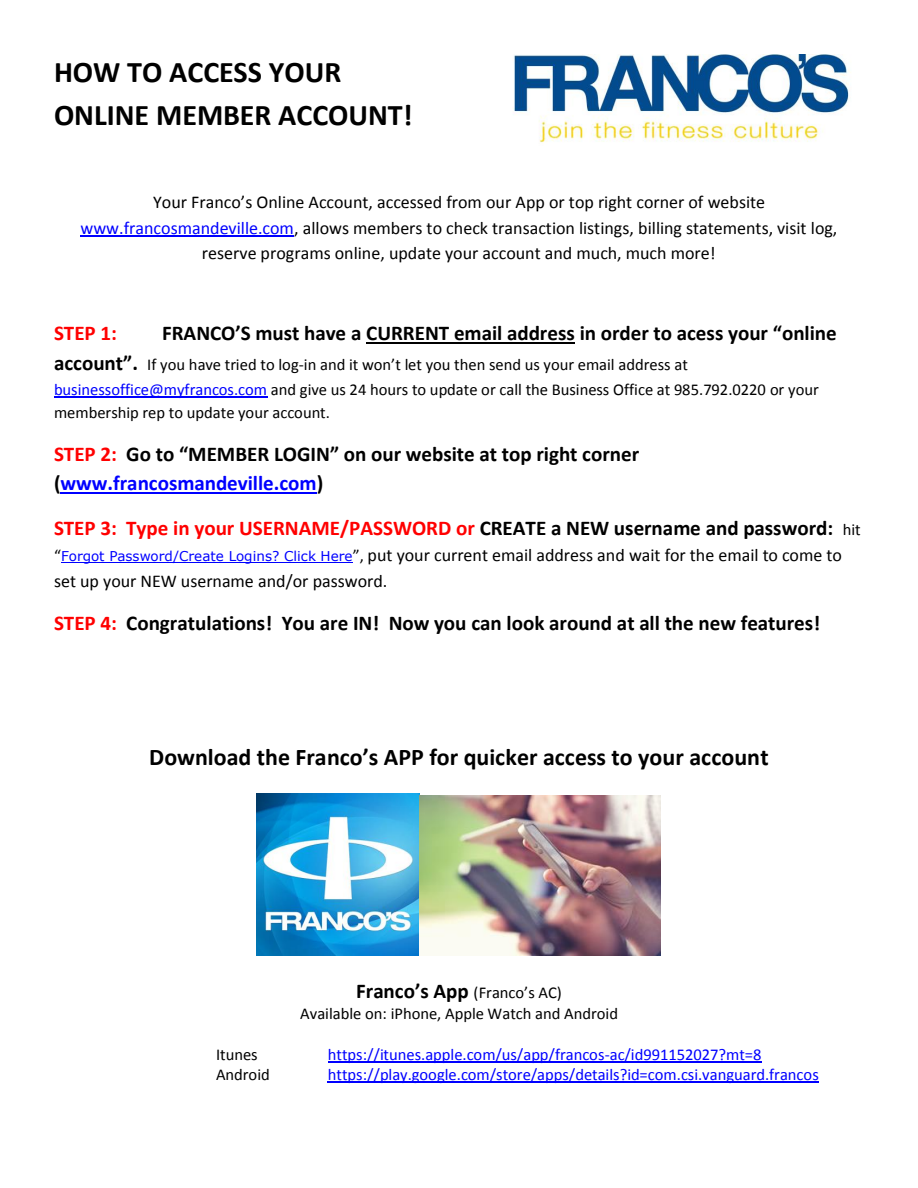
<style>
.page{position:relative;width:918px;height:1188px;background:#fff}
.page>*{position:absolute;margin:0;border:0;box-sizing:border-box;transform-origin:0 0}
.t1{font:700 30px/42.3px "Calibri";color:#000}
.t2{font:700 24px "Calibri";color:#000}
.t3{font:700 21px/29.7px "Calibri";color:#000}
.t4{font:700 21px "Calibri";color:#f00}
.t5{font:18px/25.3px "Calibri";color:#000;text-align:center}
.t6{font:16.5px/24.9px "Calibri";color:#000}
.t7{font:16.5px "Calibri";color:#00f}
.s1{color:#00f}
.s2{font-weight:700;font-size:21px}
.s3{color:#f00}
.s4{color:#000}
.s5{font-weight:400;font-size:16.5px;color:#000}
.s6{font-size:16.5px}
.s7{font-family:"Verdana";font-size:13.5px;color:#00f}
</style>
<div class="page">
<hr style="left:81px;top:236px;width:213px;height:1px;background:#00f">
<hr style="left:366px;top:343px;width:209px;height:1px;background:#000">
<hr style="left:54px;top:397px;width:213px;height:1px;background:#00f">
<hr style="left:60px;top:493px;width:257px;height:1px;background:#00f">
<hr style="left:61px;top:563px;width:292px;height:1px;background:#00f">
<img style="left:257px;top:793px;width:163px;height:163px">
<img style="left:420px;top:795px;width:241px;height:161px">
<hr style="left:328px;top:1061px;width:434px;height:2px;background:#00f">
<hr style="left:328px;top:1082px;width:491px;height:1px;background:#00f">
<img style="left:514px;top:54px;width:335px;height:89px">
<p class="t1" style="left:54px;top:54px;width:360px">HOW TO ACCESS YOUR<br>ONLINE MEMBER ACCOUNT!</p>
<p class="t5" style="left:81px;top:191px;width:758px">Your Franco’s Online Account, accessed from our App or top right corner of website <span class="s1">www.francosmandeville.com</span>, allows members to check transaction listings, billing statements, visit log, reserve programs online, update your account and much, much more!</p>
<p class="t4" style="left:54px;top:325px;width:64px">STEP 1:</p>
<p class="t3" style="left:162px;top:320px;width:676px">FRANCO’S must have a CURRENT email address in order to acess your “online</p>
<p class="t6" style="left:54px;top:353px;width:766px"><span class="s2">account”.</span> If you have tried to log-in and it won’t let you then send us your email address at <span class="s1">businessoffice@myfrancos.com</span> and give us 24 hours to update or call the Business Office at 985.792.0220 or your</p>
<p class="t6" style="left:54px;top:402px;width:278px">membership rep to update your account.</p>
<p class="t3" style="left:54px;top:441px;width:587px"><span class="s3">STEP 2:</span> Go to “MEMBER LOGIN” on our website at top right corner (<span class="s1">www.francosmandeville.com</span>)</p>
<p class="t4" style="left:54px;top:519px;width:808px">STEP 3: Type in your USERNAME/PASSWORD or <span class="s4">CREATE a NEW username and password:</span> <span class="s5">hit</span></p>
<p class="t5" style="left:54px;top:544px;width:790px;text-align:left"><span class="s6">“</span><span class="s7">Forgot Password/Create Logins? Click Here</span><span class="s6">”,</span> put your current email address and wait for the email to come to set up your NEW username and/or password.</p>
<p class="t3" style="left:54px;top:610px;width:768px"><span class="s3">STEP 4:</span> Congratulations! You are IN! Now you can look around at all the new features!</p>
<p class="t2" style="left:149px;top:747px;width:621px">Download the Franco’s APP for quicker access to your account</p>
<p class="t6" style="left:356px;top:982px;width:207px"><span class="s2">Franco’s App</span> (Franco’s AC)</p>
<p class="t6" style="left:300px;top:1003px;width:319px">Available on: iPhone, Apple Watch and Android</p>
<p class="t6" style="left:216px;top:1043px;width:43px">Itunes</p>
<p class="t7" style="left:328px;top:1047px;width:435px">https://itunes.apple.com/us/app/francos-ac/id991152027?mt=8</p>
<p class="t6" style="left:216px;top:1063px;width:55px">Android</p>
<p class="t7" style="left:328px;top:1067px;width:493px">https://play.google.com/store/apps/details?id=com.csi.vanguard.francos</p>
</div>
